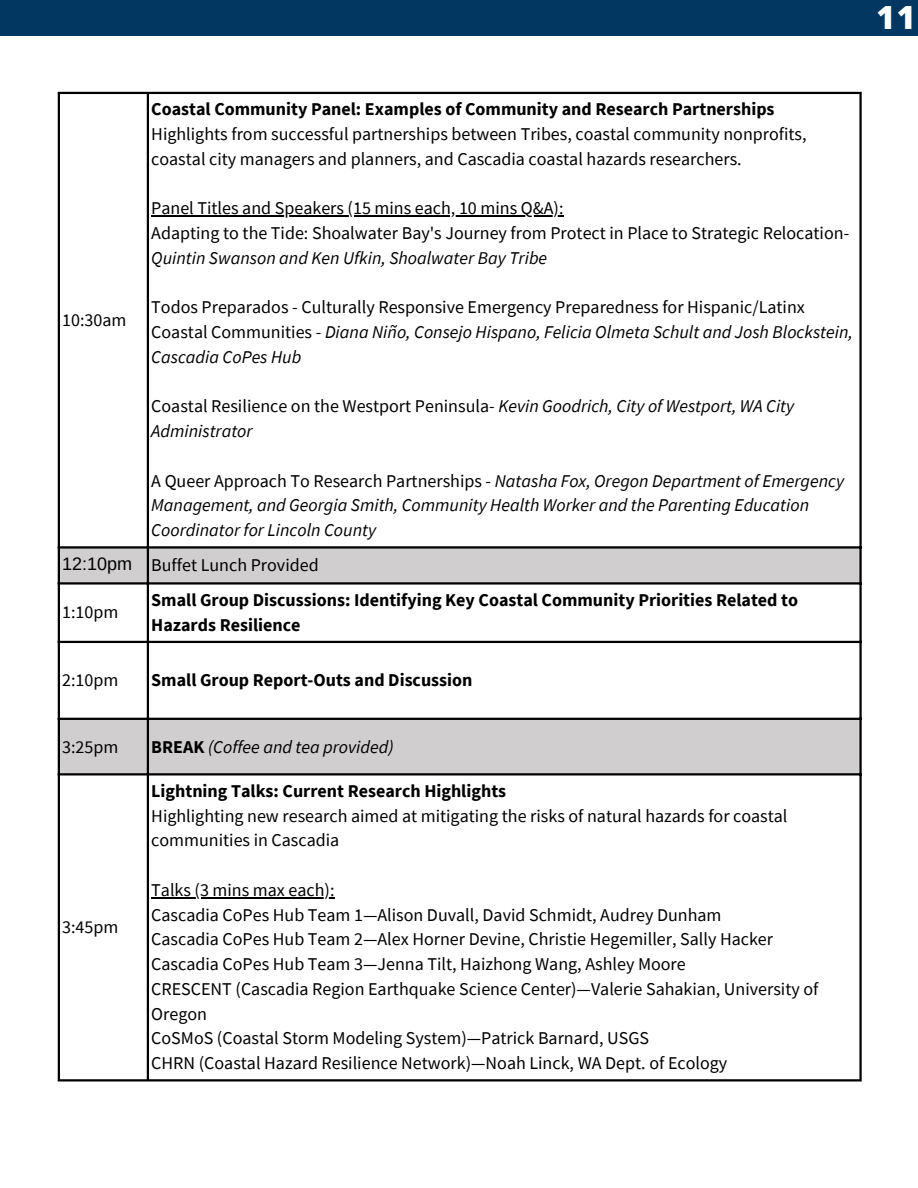
<style>
.page{position:relative;width:918px;height:1188px;background:#fff}
.page>*{position:absolute;margin:0;border:0;box-sizing:border-box;transform-origin:0 0}
.t1{font:800 31.95px "Open Sans";color:#fff}
.t2{font:18px/24.8px "Source Sans Pro";color:#000}
.t3{font:italic 18px/24.8px "Source Sans Pro";color:#000}
.t4{font:700 18px/24.8px "Source Sans Pro";color:#000}
.t5{font:18px "Arimo";color:#000}
.s1{font-style:italic}
.s2{font-style:normal}
.s3{font-weight:700;font-style:normal}
</style>
<div class="page">
<div style="left:0;top:0;width:918px;height:36px;background:#013761"></div>
<svg style="left:60px;top:549px;width:799px;height:224px"></svg>
<hr style="left:151px;top:216px;width:413px;height:1px;background:#000">
<hr style="left:151px;top:897px;width:184px;height:1px;background:#000">
<hr style="left:58px;top:94px;width:2px;height:985px;background:#000">
<hr style="left:147px;top:94px;width:2px;height:985px;background:#000">
<hr style="left:859px;top:94px;width:3px;height:985px;background:#000">
<hr style="left:58px;top:92px;width:804px;height:2px;background:#000">
<hr style="left:58px;top:546px;width:804px;height:3px;background:#000">
<hr style="left:58px;top:582px;width:804px;height:3px;background:#000">
<hr style="left:58px;top:641px;width:804px;height:2px;background:#000">
<hr style="left:58px;top:718px;width:804px;height:2px;background:#000">
<hr style="left:58px;top:773px;width:804px;height:2px;background:#000">
<hr style="left:58px;top:1079px;width:804px;height:2px;background:#000">
<p class="t1" style="left:876px;top:-5px;width:41px">11</p>
<p class="t2" style="left:62px;top:307px;width:66px">10:30am</p>
<p class="t4" style="left:151px;top:97px;width:625px">Coastal Community Panel: Examples of Community and Research Partnerships</p>
<p class="t2" style="left:151px;top:121px;width:657px">Highlights from successful partnerships between Tribes, coastal community nonprofits, coastal city managers and planners, and Cascadia coastal hazards researchers.</p>
<p class="t2" style="left:151px;top:196px;width:414px">Panel Titles and Speakers (15 mins each, 10 mins Q&amp;A):</p>
<p class="t2" style="left:151px;top:220px;width:699px">Adapting to the Tide: Shoalwater Bay's Journey from Protect in Place to Strategic Relocation-<br><span class="s1">Quintin Swanson and Ken Ufkin, Shoalwater Bay Tribe</span></p>
<p class="t2" style="left:151px;top:295px;width:703px">Todos Preparados - Culturally Responsive Emergency Preparedness for Hispanic/Latinx<br>Coastal Communities - <span class="s1">Diana Niño, Consejo Hispano, Felicia Olmeta Schult and Josh Blockstein,<br>Cascadia CoPes Hub</span></p>
<p class="t3" style="left:151px;top:394px;width:644px"><span class="s2">Coastal Resilience on the Westport Peninsula-</span> Kevin Goodrich, City of Westport, WA City<br>Administrator</p>
<p class="t3" style="left:151px;top:468px;width:694px"><span class="s2">A Queer Approach To Research Partnerships -</span> Natasha Fox, Oregon Department of Emergency<br>Management, and Georgia Smith, Community Health Worker and the Parenting Education<br>Coordinator for Lincoln County</p>
<p class="t5" style="left:62px;top:554px;width:72px">12:10pm</p>
<p class="t2" style="left:151px;top:552px;width:169px">Buffet Lunch Provided</p>
<p class="t2" style="left:62px;top:600px;width:58px">1:10pm</p>
<p class="t4" style="left:151px;top:587px;width:648px">Small Group Discussions: Identifying Key Coastal Community Priorities Related to<br>Hazards Resilience</p>
<p class="t2" style="left:62px;top:667px;width:58px">2:10pm</p>
<p class="t4" style="left:151px;top:667px;width:323px">Small Group Report-Outs and Discussion</p>
<p class="t2" style="left:62px;top:734px;width:58px">3:25pm</p>
<p class="t3" style="left:151px;top:734px;width:244px"><span class="s3">BREAK</span> (Coffee and tea provided)</p>
<p class="t2" style="left:62px;top:914px;width:58px">3:45pm</p>
<p class="t4" style="left:151px;top:778px;width:356px">Lightning Talks: Current Research Highlights</p>
<p class="t2" style="left:151px;top:803px;width:638px">Highlighting new research aimed at mitigating the risks of natural hazards for coastal communities in Cascadia</p>
<p class="t2" style="left:151px;top:877px;width:185px">Talks (3 mins max each):</p>
<p class="t2" style="left:151px;top:902px;width:572px">Cascadia CoPes Hub Team 1—Alison Duvall, David Schmidt, Audrey Dunham</p>
<p class="t2" style="left:151px;top:927px;width:623px">Cascadia CoPes Hub Team 2—Alex Horner Devine, Christie Hegemiller, Sally Hacker</p>
<p class="t2" style="left:151px;top:951px;width:536px">Cascadia CoPes Hub Team 3—Jenna Tilt, Haizhong Wang, Ashley Moore</p>
<p class="t2" style="left:151px;top:976px;width:669px">CRESCENT (Cascadia Region Earthquake Science Center)—Valerie Sahakian, University of<br>Oregon</p>
<p class="t2" style="left:151px;top:1026px;width:499px">CoSMoS (Coastal Storm Modeling System)—Patrick Barnard, USGS</p>
<p class="t2" style="left:151px;top:1050px;width:578px">CHRN (Coastal Hazard Resilience Network)—Noah Linck, WA Dept. of Ecology</p>
</div>
